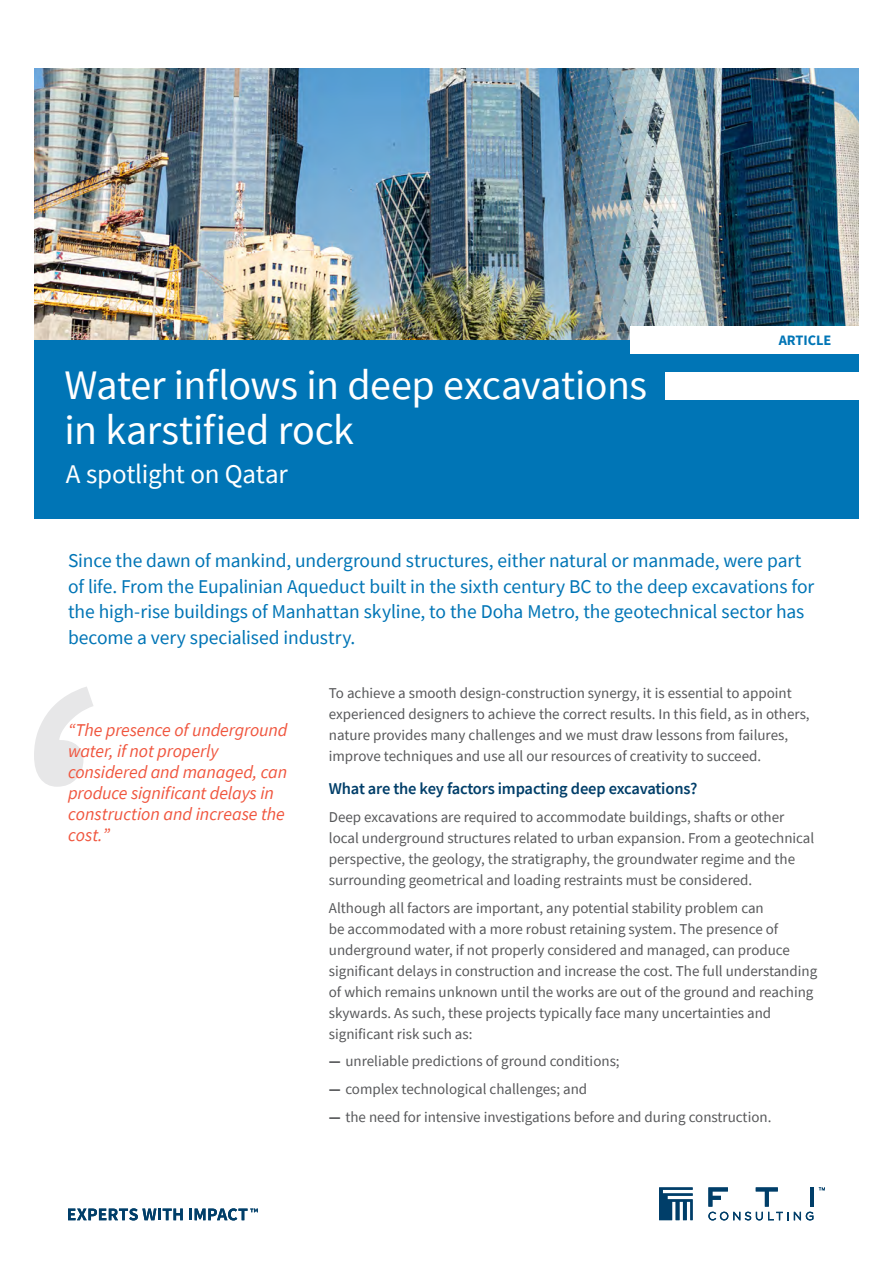
<style>
.page{position:relative;width:893px;height:1263px;background:#fff}
.page>*{position:absolute;margin:0;border:0;box-sizing:border-box;transform-origin:0 0}
.Headline{font:42px/45px "Source Sans Pro";letter-spacing:-.01em;color:#fff}
.Subtitle{font:27px "Source Sans Pro";letter-spacing:-.01em;color:#fff}
.Intro{font:19.5px/25.5px "Source Sans Pro";letter-spacing:-.005em;color:#0075b6}
.t1{font:italic 18px/21px "Source Sans Pro";letter-spacing:-.005em;color:#f0553e}
._2nd_Level_Subhead{font:600 16.5px "Source Sans Pro";letter-spacing:-.01em;color:#003e69}
.Body_Copy{font:15px/21px "Source Sans Pro";color:#57585a}
.Label{font:700 14.4px "Source Sans Pro";color:#0075b6}
.s1{font-weight:700}
</style>
<div class="page">
<img style="left:34px;top:68px;width:825px;height:272px">
<svg style="left:68px;top:1208px;width:115px;height:12px"></svg>
<svg style="left:189px;top:1208px;width:69px;height:12px"></svg>
<svg style="left:659px;top:1187px;width:34px;height:33px"></svg>
<svg style="left:708px;top:1212px;width:105px;height:8px"></svg>
<svg style="left:819px;top:1187px;width:6px;height:3px"></svg>
<svg style="left:756px;top:1187px;width:22px;height:19px"></svg>
<hr style="left:810px;top:1187px;width:4px;height:19px;background:#003e69">
<svg style="left:708px;top:1187px;width:20px;height:19px"></svg>
<svg style="left:34px;top:687px;width:59px;height:100px"></svg>
<div style="left:34px;top:340px;width:825px;height:179px;background:#0075b6"></div>
<div style="left:630px;top:326px;width:229px;height:28px;background:#fff"></div>
<div style="left:666px;top:372px;width:193px;height:27px;background:#fff"></div>
<p class="Headline" style="left:65px;top:363px;width:584px">Water inflows in deep excavations in karstified rock</p>
<p class="Subtitle" style="left:66px;top:457px;width:223px">A spotlight on Qatar</p>
<p class="Label" style="left:779px;top:330px;width:54px">ARTICLE</p>
<p class="Intro" style="left:68px;top:548px;width:748px">Since the dawn of mankind, underground structures, either natural or manmade, were part of life. From the Eupalinian Aqueduct built in the sixth century BC to the deep excavations for the high-rise buildings of Manhattan skyline, to the Doha Metro, the geotechnical sector has become a very specialised industry.</p>
<p class="Body_Copy" style="left:329px;top:682px;width:482px">To achieve a smooth design-construction synergy, it is essential to appoint experienced designers to achieve the correct results. In this field, as in others, nature provides many challenges and we must draw lessons from failures, improve techniques and use all our resources of creativity to succeed.</p>
<p class="_2nd_Level_Subhead" style="left:329px;top:778px;width:370px">What are the key factors impacting deep excavations?</p>
<p class="Body_Copy" style="left:329px;top:806px;width:487px">Deep excavations are required to accommodate buildings, shafts or other local underground structures related to urban expansion. From a geotechnical perspective, the geology, the stratigraphy, the groundwater regime and the surrounding geometrical and loading restraints must be considered.</p>
<p class="Body_Copy" style="left:329px;top:897px;width:490px">Although all factors are important, any potential stability problem can<br>be accommodated with a more robust retaining system. The presence of underground water, if not properly considered and managed, can produce significant delays in construction and increase the cost. The full understanding of which remains unknown until the works are out of the ground and reaching skywards. As such, these projects typically face many uncertainties and significant risk such as:</p>
<p class="Body_Copy" style="left:329px;top:1051px;width:292px"><span class="s1">—</span> unreliable predictions of ground conditions;</p>
<p class="Body_Copy" style="left:329px;top:1078px;width:260px"><span class="s1">—</span> complex technological challenges; and</p>
<p class="Body_Copy" style="left:329px;top:1106px;width:444px"><span class="s1">—</span> the need for intensive investigations before and during construction.</p>
<p class="t1" style="left:68px;top:720px;width:221px">“The presence of underground water, if not properly considered and managed, can produce significant delays in construction and increase the cost.”</p>
</div>
